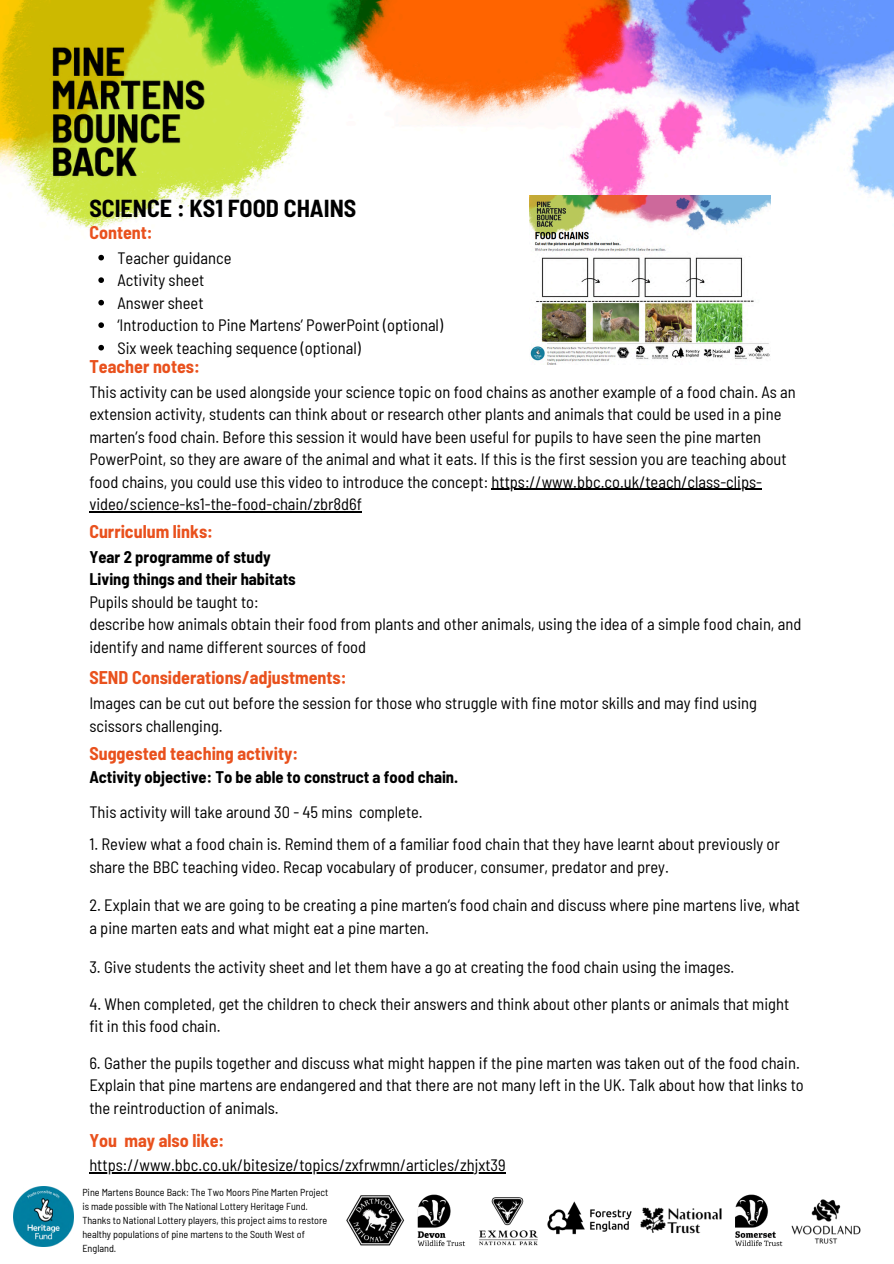
<style>
.page{position:relative;width:894px;height:1264px;background:#fff}
.page>*{position:absolute;margin:0;border:0;box-sizing:border-box;transform-origin:0 0}
.t1{font:700 semi-condensed 24px "Barlow";color:#000}
.t2{font:700 semi-condensed 18px "Barlow";color:#e9511d}
.t3{font:semi-condensed 16.5px/22.5px "Barlow";color:#000}
.t4{font:700 semi-condensed 16.5px "Barlow";color:#000}
.t5{font:semi-condensed 10.2px/14px "Barlow";color:#000}
.s1{font-weight:700}
</style>
<div class="page">
<img style="left:0;top:0;width:893px;height:1247px">
<img style="left:529px;top:195px;width:241px;height:170px">
<hr style="left:89px;top:1172px;width:416px;height:1px;background:#000">
<img style="left:14px;top:1186px;width:59px;height:59px">
<img style="left:343px;top:1158px;width:539px;height:89px">
<svg style="left:98px;top:255px;width:6px;height:5px"></svg>
<svg style="left:98px;top:277px;width:6px;height:6px"></svg>
<svg style="left:98px;top:300px;width:6px;height:5px"></svg>
<svg style="left:98px;top:322px;width:6px;height:6px"></svg>
<svg style="left:98px;top:345px;width:6px;height:5px"></svg>
<hr style="left:491px;top:489px;width:270px;height:1px;background:#000">
<hr style="left:89px;top:511px;width:273px;height:1px;background:#000">
<h3 class="t1" style="left:89px;top:193px;width:268px">SCIENCE : KS1 FOOD CHAINS</h3>
<h3 class="t2" style="left:89px;top:221px;width:65px">Content:</h3>
<h3 class="t3" style="left:117px;top:246px;width:116px">Teacher guidance</h3>
<h3 class="t3" style="left:117px;top:268px;width:88px">Activity sheet</h3>
<h3 class="t3" style="left:117px;top:291px;width:88px">Answer sheet</h3>
<h3 class="t3" style="left:117px;top:313px;width:327px">‘Introduction to Pine Martens’ PowerPoint (optional)</h3>
<p class="t3" style="left:117px;top:336px;width:245px">Six week teaching sequence (optional)</p>
<p class="t2" style="left:89px;top:355px;width:112px">Teacher notes:</p>
<p class="t3" style="left:89px;top:380px;width:707px">This activity can be used alongside your science topic on food chains as another example of a food chain. As an extension activity, students can think about or research other plants and animals that could be used in a pine marten’s food chain. Before this session it would have been useful for pupils to have seen the pine marten PowerPoint, so they are aware of the animal and what it eats. If this is the first session you are teaching about food chains, you could use this video to introduce the concept: https://www.bbc.co.uk/teach/class-clips&shy;video/science-ks1-the-food-chain/zbr8d6f</p>
<p class="t2" style="left:89px;top:520px;width:125px">Curriculum links:</p>
<p class="t3" style="left:89px;top:544px;width:713px"><span class="s1">Year 2 programme of study<br>Living things and their habitats<br></span>Pupils should be taught to:<br>describe how animals obtain their food from plants and other animals, using the idea of a simple food chain, and identify and name different sources of food</p>
<h1 class="t2" style="left:89px;top:666px;width:259px">SEND Considerations/adjustments:</h1>
<h1 class="t3" style="left:89px;top:691px;width:669px">Images can be cut out before the session for those who struggle with fine motor skills and may find using scissors challenging.</h1>
<p class="t2" style="left:89px;top:742px;width:210px">Suggested teaching activity:</p>
<p class="t4" style="left:89px;top:766px;width:370px">Activity objective: To be able to construct a food chain.</p>
<h2 class="t3" style="left:89px;top:799px;width:335px">This activity will take around 30 - 45 mins complete.</h2>
<p class="t3" style="left:89px;top:832px;width:692px">1. Review what a food chain is. Remind them of a familiar food chain that they have learnt about previously or share the BBC teaching video. Recap vocabulary of producer, consumer, predator and prey.</p>
<p class="t3" style="left:89px;top:893px;width:712px">2. Explain that we are going to be creating a pine marten‘s food chain and discuss where pine martens live, what a pine marten eats and what might eat a pine marten.</p>
<p class="t3" style="left:89px;top:954px;width:646px">3. Give students the activity sheet and let them have a go at creating the food chain using the images.</p>
<p class="t3" style="left:89px;top:991px;width:701px">4. When completed, get the children to check their answers and think about other plants or animals that might fit in this food chain.</p>
<p class="t3" style="left:89px;top:1051px;width:715px">6. Gather the pupils together and discuss what might happen if the pine marten was taken out of the food chain.<br>Explain that pine martens are endangered and that there are not many left in the UK. Talk about how that links to the reintroduction of animals.</p>
<h3 class="t2" style="left:89px;top:1128px;width:136px">You may also like:</h3>
<h3 class="t3" style="left:89px;top:1153px;width:418px">https://www.bbc.co.uk/bitesize/topics/zxfrwmn/articles/zhjxt39</h3>
<p class="t5" style="left:82px;top:1185px;width:247px">Pine Martens Bounce Back: The Two Moors Pine Marten Project is made possible with The National Lottery Heritage Fund.<br>Thanks to National Lottery players, this project aims to restore healthy populations of pine martens to the South West of England.</p>
</div>
